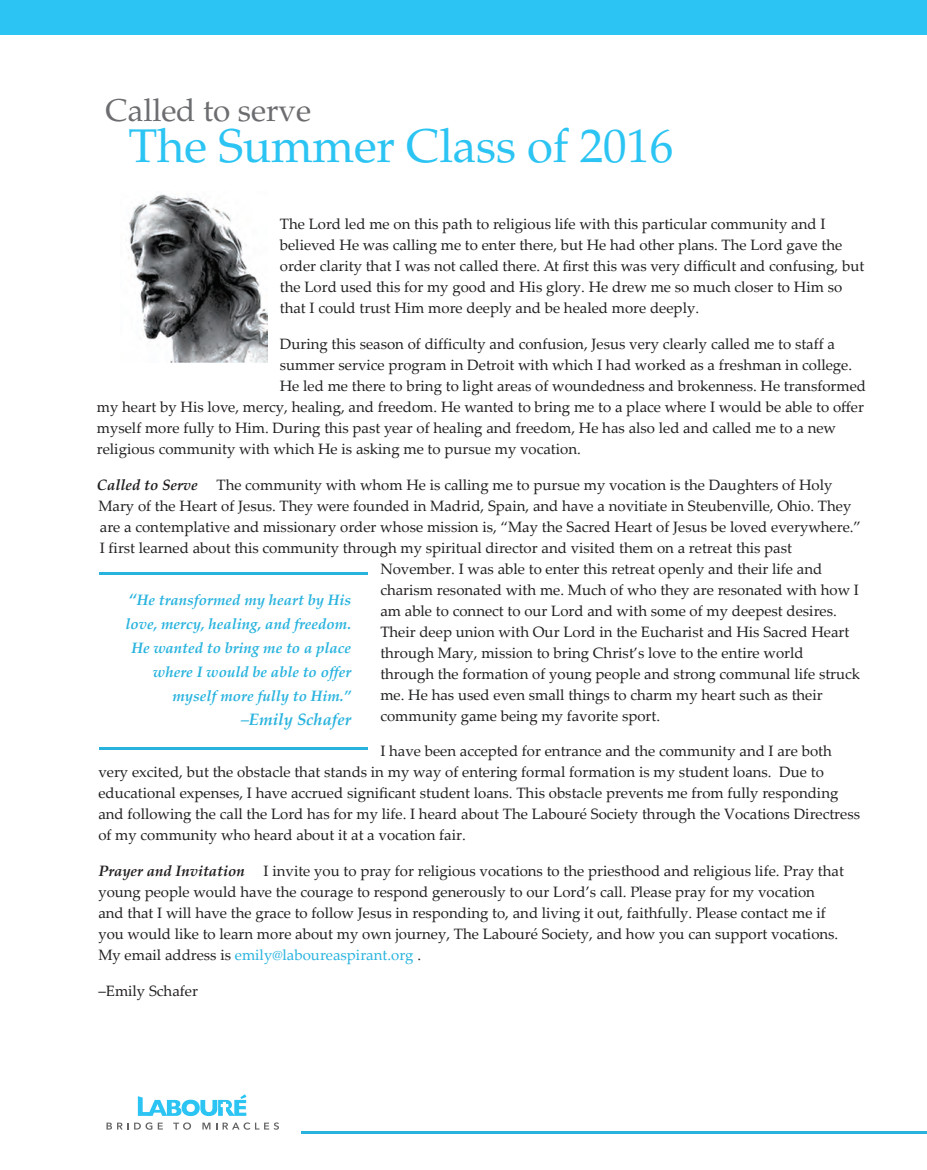
<style>
.page{position:relative;width:927px;height:1170px;background:#fff}
.page>*{position:absolute;margin:0;border:0;box-sizing:border-box;transform-origin:0 0}
.t1{font:47.25px "Palatino LT Std";letter-spacing:-.005em;color:#2bc4f3}
.t2{font:31.5px "Palatino LT Std";letter-spacing:-.005em;color:#6c6d70}
.Quotes{font:italic 700 16.5px "Palatino Linotype";color:#28b3de}
.t3{font:15px/21px "Palatino Linotype";color:#231f20}
.Quotes-2{font:italic 700 15px/24px "Palatino Linotype";color:#28b3de;text-align:right}
.t4{font:italic 700 15px "Palatino Linotype";color:#231f20}
.s1{font-weight:700;font-style:italic}
.s2{font-size:16.5px}
.s3{color:#28b3de}
</style>
<div class="page">
<div style="left:0;top:0;width:927px;height:34px;background:#2bc4f3"></div>
<svg style="left:138px;top:1094px;width:108px;height:22px"></svg>
<svg style="left:106px;top:1122px;width:46px;height:8px"></svg>
<svg style="left:158px;top:1123px;width:5px;height:7px"></svg>
<svg style="left:173px;top:1122px;width:18px;height:8px"></svg>
<svg style="left:202px;top:1123px;width:8px;height:7px"></svg>
<svg style="left:223px;top:1122px;width:56px;height:8px"></svg>
<hr style="left:99px;top:572px;width:268px;height:2px;background:#28b3de">
<hr style="left:302px;top:1131px;width:625px;height:3px;background:#28b3de">
<img style="left:128px;top:194px;width:140px;height:169px">
<hr style="left:99px;top:747px;width:268px;height:3px;background:#28b3de">
<p class="t2" style="left:106px;top:92px;width:207px">Called to serve</p>
<p class="t1" style="left:129px;top:118px;width:546px">The Summer Class of 2016</p>
<p class="t3" style="left:280px;top:212px;width:586px">The Lord led me on this path to religious life with this particular community and I believed He was calling me to enter there, but He had other plans. The Lord gave the order clarity that I was not called there. At first this was very difficult and confusing, but the Lord used this for my good and His glory. He drew me so much closer to Him so that I could trust Him more deeply and be healed more deeply.</p>
<p class="t3" style="left:280px;top:332px;width:588px">During this season of difficulty and confusion, Jesus very clearly called me to staff a summer service program in Detroit with which I had worked as a freshman in college.<br>He led me there to bring to light areas of woundedness and brokenness. He transformed</p>
<p class="t3" style="left:97px;top:395px;width:769px">my heart by His love, mercy, healing, and freedom. He wanted to bring me to a place where I would be able to offer myself more fully to Him. During this past year of healing and freedom, He has also led and called me to a new religious community with which He is asking me to pursue my vocation.</p>
<p class="t3" style="left:97px;top:473px;width:737px"><span class="s1">Called to Serve</span> The community with whom He is calling me to pursue my vocation is the Daughters of Holy</p>
<p class="t3" style="left:98px;top:494px;width:755px">Mary of the Heart of Jesus. They were founded in Madrid, Spain, and have a novitiate in Steubenville, Ohio. They</p>
<p class="t3" style="left:100px;top:515px;width:763px">are a contemplative and missionary order whose mission is, “May the Sacred Heart of Jesus be loved everywhere.”</p>
<p class="t3" style="left:100px;top:536px;width:694px">I first learned about this community through my spiritual director and visited them on a retreat this past</p>
<p class="t3" style="left:380px;top:557px;width:443px">November. I was able to enter this retreat openly and their life and</p>
<p class="t3" style="left:380px;top:578px;width:480px">charism resonated with me. Much of who they are resonated with how I</p>
<p class="t3" style="left:380px;top:599px;width:458px">am able to connect to our Lord and with some of my deepest desires.</p>
<p class="t3" style="left:380px;top:620px;width:471px">Their deep union with Our Lord in the Eucharist and His Sacred Heart</p>
<p class="t3" style="left:380px;top:641px;width:425px">through Mary, mission to bring Christ’s love to the entire world</p>
<p class="t3" style="left:380px;top:662px;width:481px">through the formation of young people and strong communal life struck</p>
<p class="t3" style="left:380px;top:683px;width:444px">me. He has used even small things to charm my heart such as their</p>
<p class="t3" style="left:380px;top:704px;width:281px">community game being my favorite sport.</p>
<p class="t3" style="left:98px;top:740px;width:763px;text-indent:282px">I have been accepted for entrance and the community and I are both very excited, but the obstacle that stands in my way of entering formal formation is my student loans. Due to educational expenses, I have accrued significant student loans. This obstacle prevents me from fully responding and following the call the Lord has for my life. I heard about The Labouré Society through the Vocations Directress of my community who heard about it at a vocation fair.</p>
<p class="t4" style="left:98px;top:861px;width:148px">Prayer and Invitation</p>
<p class="Quotes-2" style="left:126px;top:587px;width:227px"><span class="s2">“</span>He transformed my heart by His love, mercy, healing, and freedom.<br>He wanted to bring me to a place where I would be able to offer myself more fully to Him.”</p>
<p class="Quotes" style="left:241px;top:708px;width:112px">–Emily Schafer</p>
<p class="t3" style="left:98px;top:860px;width:747px;text-indent:165px">I invite you to pray for religious vocations to the priesthood and religious life. Pray that young people would have the courage to respond generously to our Lord’s call. Please pray for my vocation and that I will have the grace to follow Jesus in responding to, and living it out, faithfully. Please contact me if you would like to learn more about my own journey, The Labouré Society, and how you can support vocations.<br>My email address is <span class="s3">emily@laboureaspirant.org</span> .</p>
<p class="t3" style="left:98px;top:980px;width:101px">–Emily Schafer</p>
</div>
